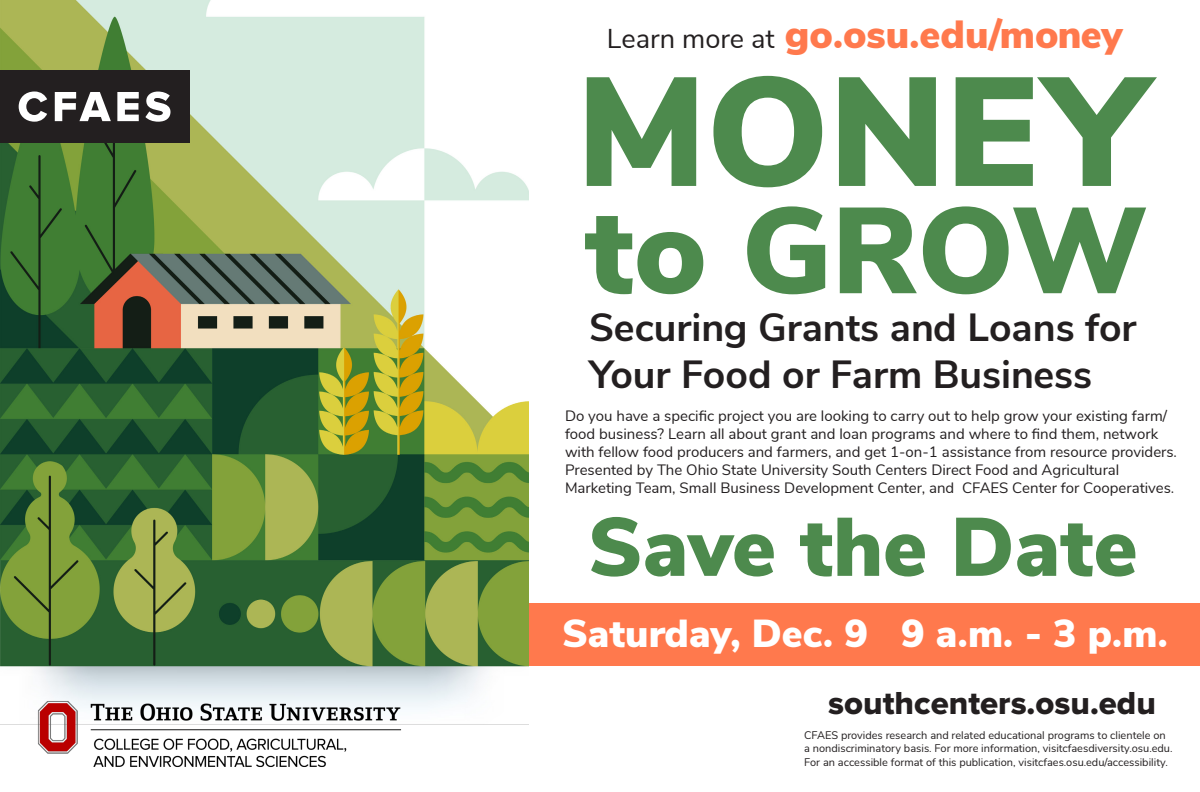
<style>
.page{position:relative;width:1200px;height:792px;background:#fff}
.page>*{position:absolute;margin:0;border:0;box-sizing:border-box;transform-origin:0 0}
.t1{font:900 154.1px "Buckeye Sans 2";color:#4d8a4d}
.t2{font:900 121.5px "Buckeye Sans 2";color:#4d8a4d}
.t3{font:900 82.5px "Buckeye Sans 2";color:#4d8a4d}
.t4{font:700 39.2px/47px "Buckeye Sans 2";color:#231f20}
.t5{font:900 39.2px "Buckeye Sans 2";color:#ff794d}
.t6{font:900 39px "Buckeye Sans 2";color:#fff}
.t7{font:33px "Proxima Nova Extrabld";color:#231f20}
.t8{font:15px/18px "Buckeye Sans 2";color:#231f20}
.t9{font:11px/13.2px "Buckeye Sans";color:#231f20}
.s1{font-weight:400;font-size:27.2px;color:#231f20}
</style>
<div class="page">
<img style="left:0;top:0;width:529px;height:725px">
<img style="left:33px;top:696px;width:373px;height:71px">
<div style="left:529px;top:603px;width:671px;height:63px;background:#ff794d"></div>
<div style="left:0;top:70px;width:190px;height:73px;background:#231f20"></div>
<svg style="left:19px;top:92px;width:28px;height:30px"></svg>
<svg style="left:55px;top:92px;width:56px;height:29px"></svg>
<svg style="left:117px;top:92px;width:22px;height:29px"></svg>
<svg style="left:145px;top:92px;width:25px;height:30px"></svg>
<p class="t5" style="left:607px;top:10px;width:517px"><span class="s1">Learn more at</span> go.osu.edu/money</p>
<p class="t1" style="left:577px;top:35px;width:572px">MONEY</p>
<p class="t2" style="left:585px;top:174px;width:565px">to GROW</p>
<p class="t4" style="left:589px;top:304px;width:549px">Securing Grants and Loans for<br>Your Food or Farm Business</p>
<p class="t8" style="left:565px;top:407px;width:614px">Do you have a specific project you are looking to carry out to help grow your existing farm/ food business? Learn all about grant and loan programs and where to find them, network with fellow food producers and farmers, and get 1-on-1 assistance from resource providers.<br>Presented by The Ohio State University South Centers Direct Food and Agricultural Marketing Team, Small Business Development Center, and CFAES Center for Cooperatives.</p>
<p class="t3" style="left:588px;top:495px;width:551px">Save the Date</p>
<p class="t6" style="left:562px;top:609px;width:608px">Saturday, Dec. 9 9 a.m. - 3 p.m.</p>
<p class="t7" style="left:828px;top:684px;width:329px">southcenters.osu.edu</p>
<p class="t9" style="left:804px;top:728px;width:370px">CFAES provides research and related educational programs to clientele on a nondiscriminatory basis. For more information, visitcfaesdiversity.osu.edu.<br>For an accessible format of this publication, visitcfaes.osu.edu/accessibility.</p>
</div>
